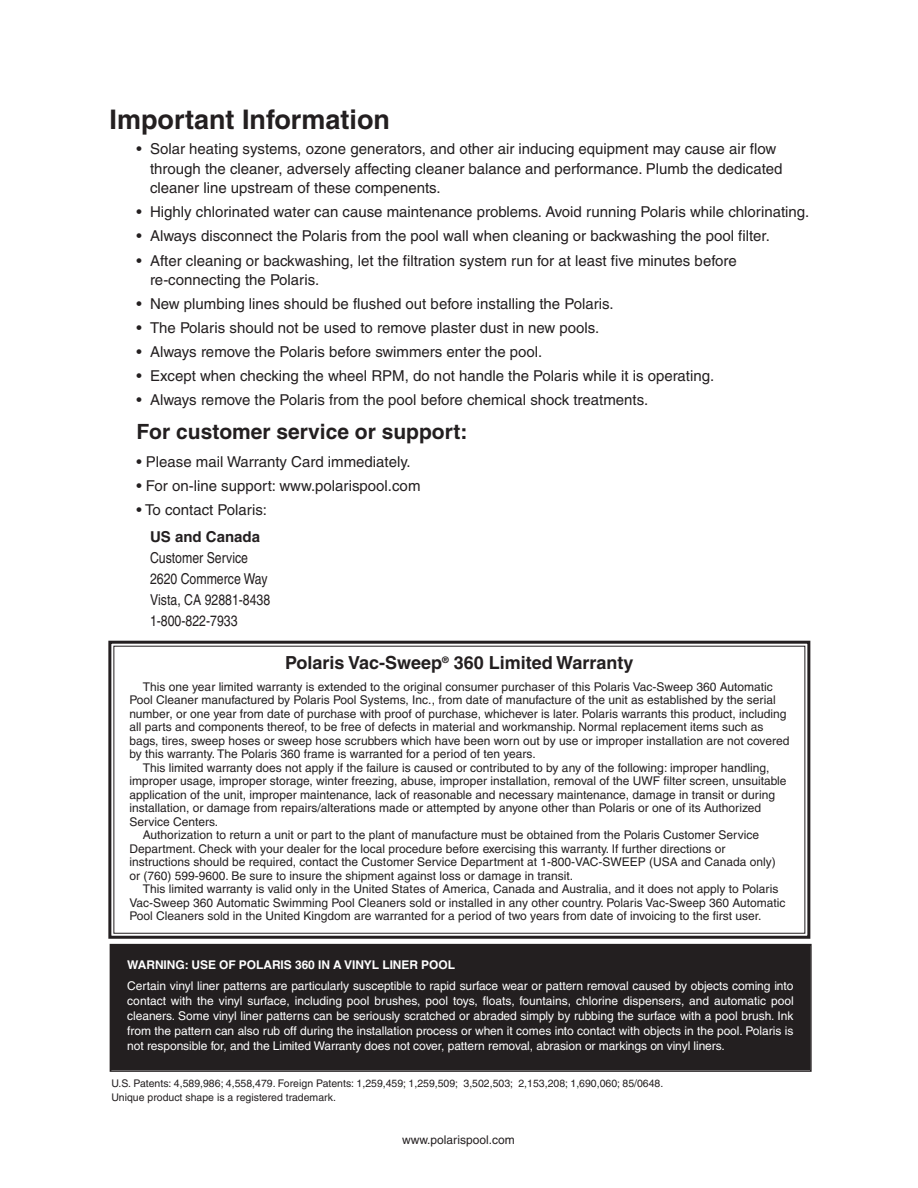
<style>
.page{position:relative;width:918px;height:1188px;background:#fff}
.page>*{position:absolute;margin:0;border:0;box-sizing:border-box;transform-origin:0 0}
.t1{font:700 27px "Helvetica";color:#231f20}
.t2{font:700 21px "Helvetica";color:#231f20}
.t3{font:700 18px "Helvetica";color:#231f20}
.t4{font:15px/19.5px "Helvetica";color:#231f20}
.t5{font:condensed 15px/21px "Helvetica";color:#231f20}
.t6{font:700 15px "Helvetica";color:#231f20}
.t7{font:12px "Helvetica";color:#231f20}
.t8{font:12px/15px "Helvetica";letter-spacing:-.005em;color:#fff;text-align:justify}
.t9{font:700 12px "Helvetica";letter-spacing:-.005em;color:#fff}
.t10{font:10.5px/14.4px "Helvetica";color:#231f20}
</style>
<div class="page">
<div style="left:111px;top:945px;width:699px;height:125px;background:#231f20"></div>
<div style="left:110px;top:944px;width:702px;height:128px;border:2px solid #231f20"></div>
<div style="left:108px;top:641px;width:702px;height:298px;border:3px solid #231f20"></div>
<h1 class="t1" style="left:110px;top:109px;width:282px">Important Information</h1>
<p class="t4" style="left:150px;top:141px;width:634px;text-indent:-14px">• Solar heating systems, ozone generators, and other air inducing equipment may cause air flow through the cleaner, adversely affecting cleaner balance and performance. Plumb the dedicated cleaner line upstream of these compenents.</p>
<p class="t4" style="left:136px;top:204px;width:674px">• Highly chlorinated water can cause maintenance problems. Avoid running Polaris while chlorinating.</p>
<p class="t4" style="left:136px;top:228px;width:635px">• Always disconnect the Polaris from the pool wall when cleaning or backwashing the pool filter.</p>
<p class="t4" style="left:150px;top:252px;width:588px;text-indent:-14px">• After cleaning or backwashing, let the filtration system run for at least five minutes before re-connecting the Polaris.</p>
<p class="t4" style="left:136px;top:295px;width:479px">• New plumbing lines should be flushed out before installing the Polaris.</p>
<p class="t4" style="left:136px;top:320px;width:464px">• The Polaris should not be used to remove plaster dust in new pools.</p>
<p class="t4" style="left:136px;top:344px;width:407px">• Always remove the Polaris before swimmers enter the pool.</p>
<p class="t4" style="left:136px;top:368px;width:579px">• Except when checking the wheel RPM, do not handle the Polaris while it is operating.</p>
<p class="t4" style="left:136px;top:392px;width:513px">• Always remove the Polaris from the pool before chemical shock treatments.</p>
<h2 class="t2" style="left:136px;top:424px;width:332px">For customer service or support:</h2>
<p class="t4" style="left:136px;top:454px;width:276px">• Please mail Warranty Card immediately.</p>
<p class="t4" style="left:136px;top:478px;width:285px">• For on-line support: www.polarispool.com</p>
<p class="t4" style="left:136px;top:502px;width:132px">• To contact Polaris:</p>
<p class="t6" style="left:150px;top:531px;width:112px">US and Canada</p>
<p class="t5" style="left:150px;top:549px;width:122px">Customer Service<br>2620 Commerce Way<br>Vista, CA 92881-8438<br>1-800-822-7933</p>
<h3 class="t3" style="left:285px;top:656px;width:350px">Polaris Vac-Sweep<sup>®</sup> 360 Limited Warranty</h3>
<p class="t7" style="left:143px;top:682px;width:631px">This one year limited warranty is extended to the original consumer purchaser of this Polaris Vac-Sweep 360 Automatic</p>
<p class="t7" style="left:129px;top:696px;width:648px">Pool Cleaner manufactured by Polaris Pool Systems, Inc., from date of manufacture of the unit as established by the serial</p>
<p class="t7" style="left:129px;top:709px;width:659px">number, or one year from date of purchase with proof of purchase, whichever is later. Polaris warrants this product, including</p>
<p class="t7" style="left:129px;top:723px;width:636px">all parts and components thereof, to be free of defects in material and workmanship. Normal replacement items such as</p>
<p class="t7" style="left:129px;top:736px;width:661px">bags, tires, sweep hoses or sweep hose scrubbers which have been worn out by use or improper installation are not covered</p>
<p class="t7" style="left:129px;top:750px;width:408px">by this warranty. The Polaris 360 frame is warranted for a period of ten years.</p>
<p class="t7" style="left:143px;top:763px;width:628px">This limited warranty does not apply if the failure is caused or contributed to by any of the following: improper handling,</p>
<p class="t7" style="left:129px;top:777px;width:659px">improper usage, improper storage, winter freezing, abuse, improper installation, removal of the UWF filter screen, unsuitable</p>
<p class="t7" style="left:129px;top:790px;width:647px">application of the unit, improper maintenance, lack of reasonable and necessary maintenance, damage in transit or during</p>
<p class="t7" style="left:129px;top:804px;width:633px">installation, or damage from repairs/alterations made or attempted by anyone other than Polaris or one of its Authorized</p>
<p class="t7" style="left:129px;top:817px;width:90px">Service Centers.</p>
<p class="t7" style="left:143px;top:831px;width:618px">Authorization to return a unit or part to the plant of manufacture must be obtained from the Polaris Customer Service</p>
<p class="t7" style="left:129px;top:844px;width:598px">Department. Check with your dealer for the local procedure before exercising this warranty. If further directions or</p>
<p class="t7" style="left:129px;top:858px;width:648px">instructions should be required, contact the Customer Service Department at 1-800-VAC-SWEEP (USA and Canada only)</p>
<p class="t7" style="left:129px;top:871px;width:445px">or (760) 599-9600. Be sure to insure the shipment against loss or damage in transit.</p>
<p class="t7" style="left:143px;top:885px;width:637px">This limited warranty is valid only in the United States of America, Canada and Australia, and it does not apply to Polaris</p>
<p class="t7" style="left:129px;top:898px;width:658px">Vac-Sweep 360 Automatic Swimming Pool Cleaners sold or installed in any other country. Polaris Vac-Sweep 360 Automatic</p>
<p class="t7" style="left:129px;top:912px;width:634px">Pool Cleaners sold in the United Kingdom are warranted for a period of two years from date of invoicing to the first user.</p>
<p class="t9" style="left:127px;top:960px;width:329px">WARNING: USE OF POLARIS 360 IN A VINYL LINER POOL</p>
<p class="t8" style="left:127px;top:979px;width:668px">Certain vinyl liner patterns are particularly susceptible to rapid surface wear or pattern removal caused by objects coming into contact with the vinyl surface, including pool brushes, pool toys, floats, fountains, chlorine dispensers, and automatic pool cleaners. Some vinyl liner patterns can be seriously scratched or abraded simply by rubbing the surface with a pool brush. Ink from the pattern can also rub off during the installation process or when it comes into contact with objects in the pool. Polaris is not responsible for, and the Limited Warranty does not cover, pattern removal, abrasion or markings on vinyl liners.</p>
<p class="t10" style="left:111px;top:1077px;width:554px">U.S. Patents: 4,589,986; 4,558,479. Foreign Patents: 1,259,459; 1,259,509; 3,502,503; 2,153,208; 1,690,060; 85/0648.<br>Unique product shape is a registered trademark.</p>
<p class="t7" style="left:402px;top:1135px;width:114px">www.polarispool.com</p>
</div>
